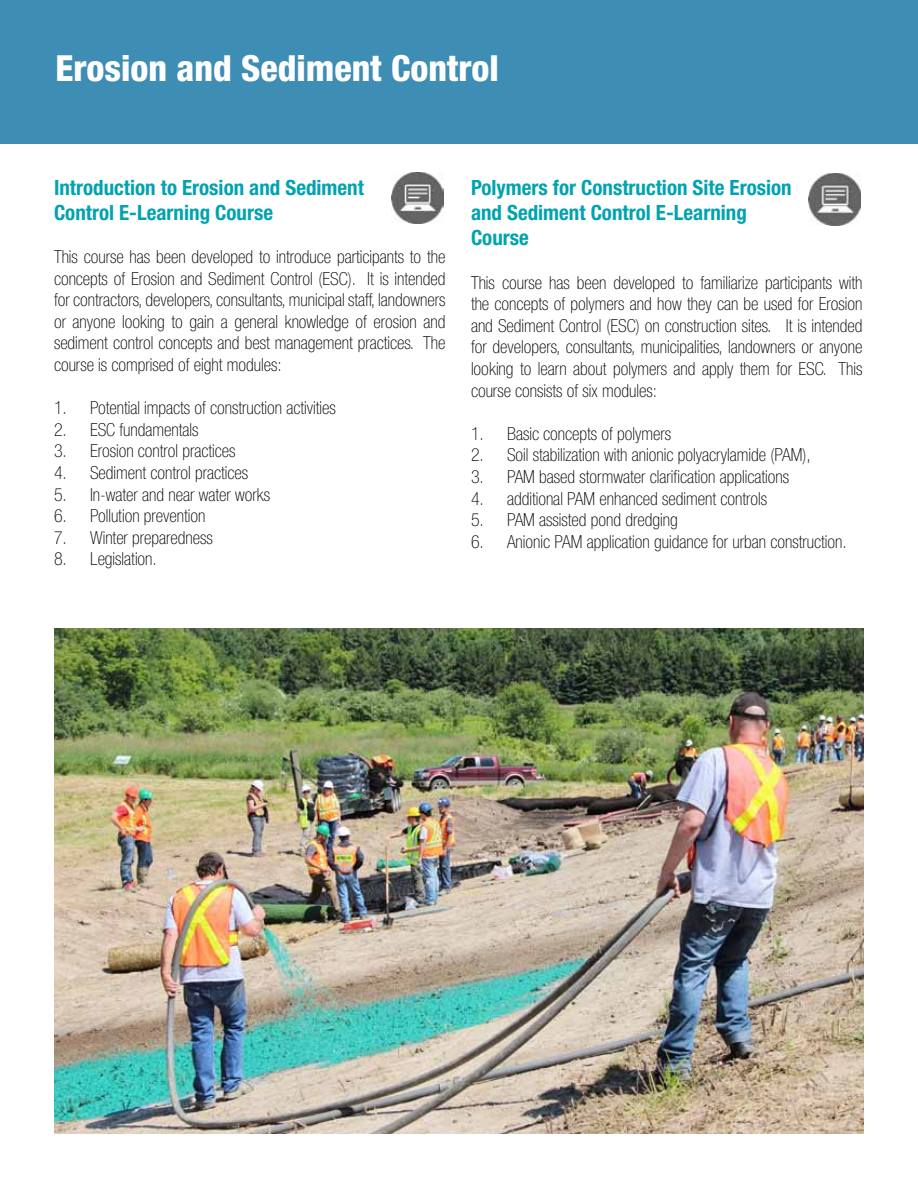
<style>
.page{position:relative;width:918px;height:1188px;background:#fff}
.page>*{position:absolute;margin:0;border:0;box-sizing:border-box;transform-origin:0 0}
.t1{font:800 condensed 36px "Helvetica Neue LT Pro";color:#fff}
.t2{font:700 condensed 21px/25.2px "Helvetica Neue LT Pro";color:#00a3b0}
.t3{font:100 condensed 18px/21.6px "Helvetica Neue LT Pro";color:#000;text-align:justify}
</style>
<div class="page">
<div style="left:0;top:0;width:918px;height:144px;background:#3d8db5"></div>
<img style="left:391px;top:172px;width:53px;height:52px">
<img style="left:808px;top:174px;width:53px;height:51px">
<img style="left:54px;top:628px;width:810px;height:506px">
<h1 class="t1" style="left:56px;top:46px;width:445px">Erosion and Sediment Control</h1>
<p class="t2" style="left:54px;top:174px;width:311px">Introduction to Erosion and Sediment<br>Control E-Learning Course</p>
<p class="t3" style="left:54px;top:247px;width:393px">This course has been developed to introduce participants to the concepts of Erosion and Sediment Control (ESC). It is intended for contractors, developers, consultants, municipal staff, landowners or anyone looking to gain a general knowledge of erosion and sediment control concepts and best management practices. The course is comprised of eight modules:</p>
<p class="t3" style="left:54px;top:398px;width:283px">1. Potential impacts of construction activities</p>
<p class="t3" style="left:54px;top:419px;width:146px">2. ESC fundamentals</p>
<p class="t3" style="left:54px;top:441px;width:183px">3. Erosion control practices</p>
<p class="t3" style="left:54px;top:463px;width:196px">4. Sediment control practices</p>
<p class="t3" style="left:54px;top:484px;width:218px">5. In-water and near water works</p>
<p class="t3" style="left:54px;top:506px;width:153px">6. Pollution prevention</p>
<p class="t3" style="left:54px;top:527px;width:160px">7. Winter preparedness</p>
<p class="t3" style="left:54px;top:549px;width:104px">8. Legislation.</p>
<p class="t2" style="left:471px;top:175px;width:322px">Polymers for Construction Site Erosion and Sediment Control E-Learning<br>Course</p>
<p class="t3" style="left:471px;top:272px;width:393px">This course has been developed to familiarize participants with the concepts of polymers and how they can be used for Erosion and Sediment Control (ESC) on construction sites. It is intended for developers, consultants, municipalities, landowners or anyone looking to learn about polymers and apply them for ESC. This course consists of six modules:</p>
<p class="t3" style="left:471px;top:423px;width:202px">1. Basic concepts of polymers</p>
<p class="t3" style="left:471px;top:445px;width:341px">2. Soil stabilization with anionic polyacrylamide (PAM),</p>
<p class="t3" style="left:471px;top:467px;width:320px">3. PAM based stormwater clarification applications</p>
<p class="t3" style="left:471px;top:488px;width:298px">4. additional PAM enhanced sediment controls</p>
<p class="t3" style="left:471px;top:510px;width:208px">5. PAM assisted pond dredging</p>
<p class="t3" style="left:471px;top:531px;width:377px">6. Anionic PAM application guidance for urban construction.</p>
</div>
